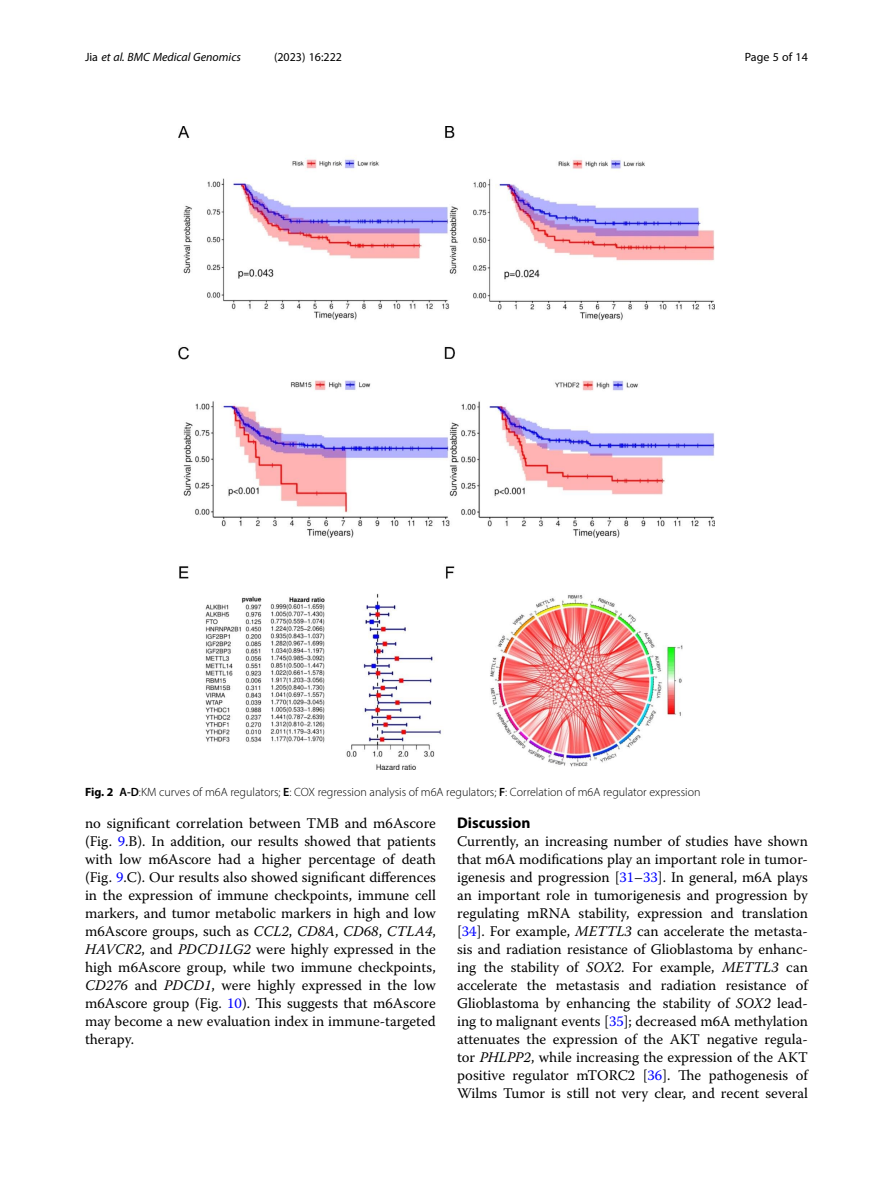
<style>
.page{position:relative;width:893px;height:1191px;background:#fff}
.page>*{position:absolute;margin:0;border:0;box-sizing:border-box;transform-origin:0 0}
.Head_1{font:700 15.45px "Myriad Pro";color:#000}
.Body_Text{font:14.7px/18px "Warnock Pro";color:#000;text-align:justify}
.Body_Text_Indent{font:14.7px/18px "Warnock Pro";color:#000;text-align:justify}
.Figure_Caption{font:300 12px "Myriad Pro";color:#000}
.t1{font:italic 12px "Myriad Pro";color:#000}
.t2{font:12px "Myriad Pro";color:#000}
.s1{font-style:normal}
.s2{font-weight:700}
.s3{font-weight:600}
.s4{color:#00f}
.s5{font-style:italic}
</style>
<div class="page">
<img style="left:178px;top:126px;width:536px;height:643px">
<p class="t1" style="left:85px;top:50px;width:157px"><span class="s1">Jia</span> et al. BMC Medical Genomics</p>
<p class="t2" style="left:274px;top:50px;width:70px">(2023) 16:222</p>
<p class="t2" style="left:745px;top:50px;width:65px">Page 5 of 14</p>
<p class="Figure_Caption" style="left:85px;top:785px;width:617px"><span class="s2">Fig. 2</span> <span class="s3">A-D</span>:KM curves of m6A regulators; <span class="s3">E</span>: COX regression analysis of m6A regulators; <span class="s3">F</span>: Correlation of m6A regulator expression</p>
<p class="Body_Text_Indent" style="left:85px;top:814px;width:352px">no significant correlation between TMB and m6Ascore (Fig. <span class="s4">9</span>.B). In addition, our results showed that patients with low m6Ascore had a higher percentage of death (Fig. <span class="s4">9</span>.C). Our results also showed significant differences in the expression of immune checkpoints, immune cell markers, and tumor metabolic markers in high and low m6Ascore groups, such as <span class="s5">CCL2</span>, <span class="s5">CD8A</span>, <span class="s5">CD68</span>, <span class="s5">CTLA4</span>, <span class="s5">HAVCR2</span>, and <span class="s5">PDCD1LG2</span> were highly expressed in the high m6Ascore group, while two immune checkpoints, <span class="s5">CD276</span> and <span class="s5">PDCD1</span>, were highly expressed in the low m6Ascore group (Fig. <span class="s4">10</span>). This suggests that m6Ascore may become a new evaluation index in immune-targeted therapy.</p>
<p class="Head_1" style="left:457px;top:813px;width:75px">Discussion</p>
<p class="Body_Text" style="left:457px;top:832px;width:352px">Currently, an increasing number of studies have shown that m6A modifications play an important role in tumor&shy;igenesis and progression [<span class="s4">31</span>–<span class="s4">33</span>]. In general, m6A plays an important role in tumorigenesis and progression by regulating mRNA stability, expression and translation [<span class="s4">34</span>]. For example, <span class="s5">METTL3</span> can accelerate the metasta&shy;sis and radiation resistance of Glioblastoma by enhanc&shy;ing the stability of <span class="s5">SOX2</span>. For example, <span class="s5">METTL3</span> can accelerate the metastasis and radiation resistance of Glioblastoma by enhancing the stability of <span class="s5">SOX2</span> lead&shy;ing to malignant events [<span class="s4">35</span>]; decreased m6A methylation attenuates the expression of the AKT negative regula&shy;tor <span class="s5">PHLPP2</span>, while increasing the expression of the AKT positive regulator mTORC2 [<span class="s4">36</span>]. The pathogenesis of Wilms Tumor is still not very clear, and recent several</p>
</div>
